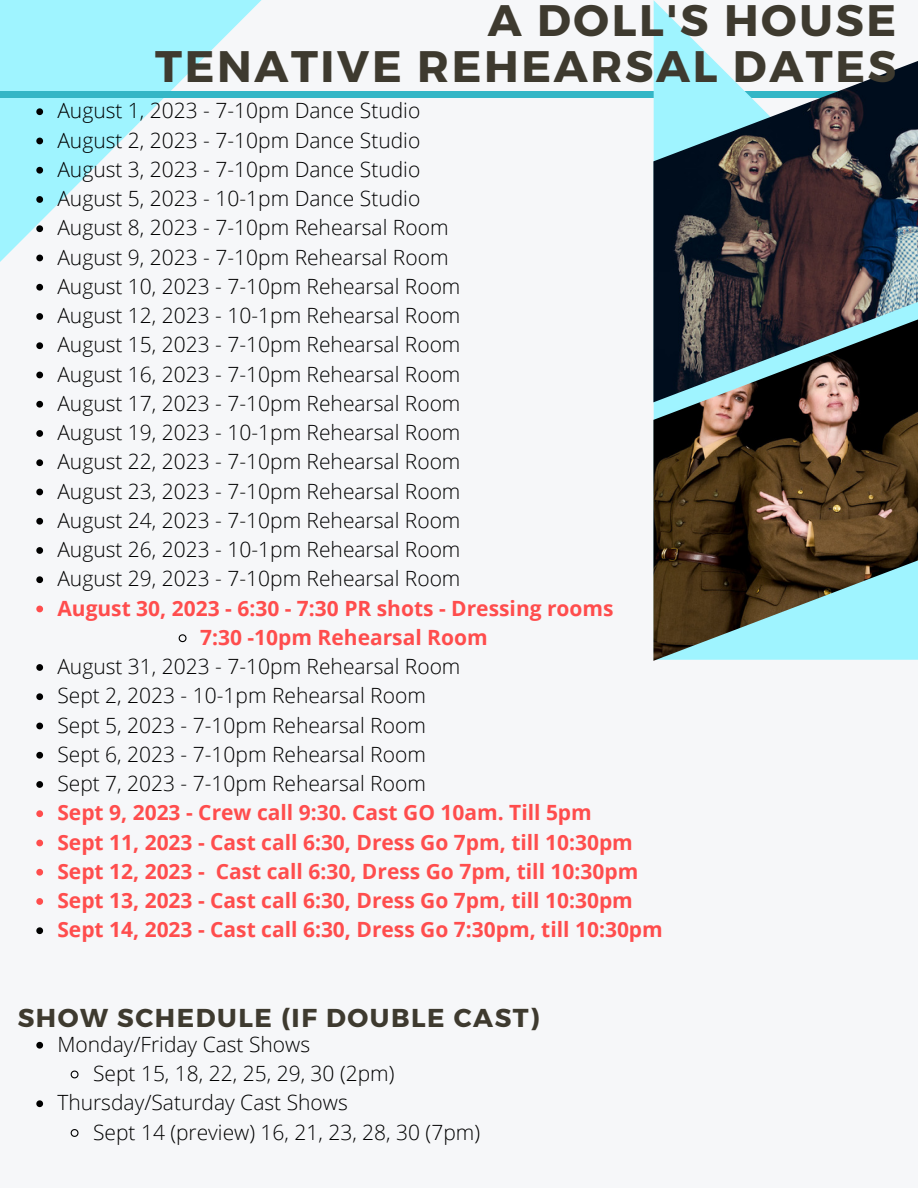
<style>
.page{position:relative;width:918px;height:1188px;background:#f6f7f9}
.page>*{position:absolute;margin:0;border:0;box-sizing:border-box;transform-origin:0 0}
.t1{font:700 44.1px "Montserrat";letter-spacing:.06em;color:#3e3a2f}
.t2{font:700 25.95px "Montserrat";letter-spacing:.06em;color:#3e3a2f}
.t3{font:300 21px "Open Sans";color:#000}
.t4{font:700 21px "Open Sans";color:#ff4d4d}
</style>
<div class="page">
<svg style="left:0;top:0;width:459px;height:434px"></svg>
<div style="left:0;top:92px;width:918px;height:5px;background:#34b6c6"></div>
<svg style="left:653px;top:0;width:39px;height:38px"></svg>
<img style="left:653px;top:38px;width:265px;height:258px">
<svg style="left:36px;top:108px;width:7px;height:7px"></svg>
<svg style="left:36px;top:138px;width:7px;height:6px"></svg>
<svg style="left:36px;top:167px;width:7px;height:7px"></svg>
<svg style="left:36px;top:196px;width:7px;height:7px"></svg>
<svg style="left:36px;top:225px;width:7px;height:7px"></svg>
<svg style="left:36px;top:255px;width:7px;height:6px"></svg>
<svg style="left:36px;top:284px;width:7px;height:7px"></svg>
<svg style="left:36px;top:313px;width:7px;height:7px"></svg>
<svg style="left:36px;top:342px;width:7px;height:7px"></svg>
<svg style="left:36px;top:372px;width:7px;height:6px"></svg>
<svg style="left:36px;top:401px;width:7px;height:7px"></svg>
<svg style="left:36px;top:430px;width:7px;height:7px"></svg>
<svg style="left:36px;top:459px;width:7px;height:7px"></svg>
<svg style="left:36px;top:489px;width:7px;height:6px"></svg>
<svg style="left:36px;top:518px;width:7px;height:7px"></svg>
<svg style="left:36px;top:547px;width:7px;height:7px"></svg>
<svg style="left:36px;top:576px;width:7px;height:7px"></svg>
<svg style="left:36px;top:606px;width:7px;height:6px"></svg>
<svg style="left:178px;top:634px;width:9px;height:9px"></svg>
<svg style="left:36px;top:664px;width:7px;height:7px"></svg>
<svg style="left:36px;top:693px;width:7px;height:7px"></svg>
<svg style="left:36px;top:723px;width:7px;height:6px"></svg>
<svg style="left:36px;top:752px;width:7px;height:7px"></svg>
<svg style="left:36px;top:781px;width:7px;height:7px"></svg>
<svg style="left:36px;top:810px;width:7px;height:7px"></svg>
<svg style="left:36px;top:840px;width:7px;height:6px"></svg>
<svg style="left:36px;top:869px;width:7px;height:7px"></svg>
<svg style="left:36px;top:898px;width:7px;height:7px"></svg>
<svg style="left:36px;top:927px;width:7px;height:7px"></svg>
<img style="left:653px;top:296px;width:265px;height:365px">
<svg style="left:36px;top:1042px;width:7px;height:7px"></svg>
<svg style="left:70px;top:1070px;width:9px;height:9px"></svg>
<svg style="left:36px;top:1100px;width:7px;height:7px"></svg>
<svg style="left:70px;top:1129px;width:9px;height:8px"></svg>
<p class="t1" style="left:488px;top:-9px;width:410px">A DOLL'S HOUSE</p>
<p class="t1" style="left:155px;top:38px;width:743px">TENATIVE REHEARSAL DATES</p>
<p class="t3" style="left:57px;top:96px;width:364px">August 1, 2023 - 7-10pm Dance Studio</p>
<p class="t3" style="left:57px;top:125px;width:364px">August 2, 2023 - 7-10pm Dance Studio</p>
<p class="t3" style="left:57px;top:155px;width:364px">August 3, 2023 - 7-10pm Dance Studio</p>
<p class="t3" style="left:57px;top:184px;width:364px">August 5, 2023 - 10-1pm Dance Studio</p>
<p class="t3" style="left:57px;top:213px;width:393px">August 8, 2023 - 7-10pm Rehearsal Room</p>
<p class="t3" style="left:57px;top:242px;width:393px">August 9, 2023 - 7-10pm Rehearsal Room</p>
<p class="t3" style="left:57px;top:272px;width:405px">August 10, 2023 - 7-10pm Rehearsal Room</p>
<p class="t3" style="left:57px;top:301px;width:405px">August 12, 2023 - 10-1pm Rehearsal Room</p>
<p class="t3" style="left:57px;top:330px;width:405px">August 15, 2023 - 7-10pm Rehearsal Room</p>
<p class="t3" style="left:57px;top:359px;width:405px">August 16, 2023 - 7-10pm Rehearsal Room</p>
<p class="t3" style="left:57px;top:389px;width:405px">August 17, 2023 - 7-10pm Rehearsal Room</p>
<p class="t3" style="left:57px;top:418px;width:405px">August 19, 2023 - 10-1pm Rehearsal Room</p>
<p class="t3" style="left:57px;top:447px;width:405px">August 22, 2023 - 7-10pm Rehearsal Room</p>
<p class="t3" style="left:57px;top:476px;width:405px">August 23, 2023 - 7-10pm Rehearsal Room</p>
<p class="t3" style="left:57px;top:506px;width:405px">August 24, 2023 - 7-10pm Rehearsal Room</p>
<p class="t3" style="left:57px;top:535px;width:405px">August 26, 2023 - 10-1pm Rehearsal Room</p>
<p class="t3" style="left:57px;top:564px;width:405px">August 29, 2023 - 7-10pm Rehearsal Room</p>
<p class="t4" style="left:57px;top:593px;width:558px">August 30, 2023 - 6:30 - 7:30 PR shots - Dressing rooms</p>
<p class="t4" style="left:200px;top:623px;width:289px">7:30 -10pm Rehearsal Room</p>
<p class="t3" style="left:57px;top:652px;width:405px">August 31, 2023 - 7-10pm Rehearsal Room</p>
<p class="t3" style="left:57px;top:681px;width:370px">Sept 2, 2023 - 10-1pm Rehearsal Room</p>
<p class="t3" style="left:57px;top:710px;width:370px">Sept 5, 2023 - 7-10pm Rehearsal Room</p>
<p class="t3" style="left:57px;top:740px;width:370px">Sept 6, 2023 - 7-10pm Rehearsal Room</p>
<p class="t3" style="left:57px;top:769px;width:370px">Sept 7, 2023 - 7-10pm Rehearsal Room</p>
<p class="t4" style="left:57px;top:798px;width:536px">Sept 9, 2023 - Crew call 9:30. Cast GO 10am. Till 5pm</p>
<p class="t4" style="left:57px;top:827px;width:577px">Sept 11, 2023 - Cast call 6:30, Dress Go 7pm, till 10:30pm</p>
<p class="t4" style="left:57px;top:857px;width:582px">Sept 12, 2023 - Cast call 6:30, Dress Go 7pm, till 10:30pm</p>
<p class="t4" style="left:57px;top:886px;width:577px">Sept 13, 2023 - Cast call 6:30, Dress Go 7pm, till 10:30pm</p>
<p class="t4" style="left:57px;top:915px;width:607px">Sept 14, 2023 - Cast call 6:30, Dress Go 7:30pm, till 10:30pm</p>
<p class="t2" style="left:18px;top:1001px;width:523px">SHOW SCHEDULE (IF DOUBLE CAST)</p>
<p class="t3" style="left:57px;top:1030px;width:254px">Monday/Friday Cast Shows</p>
<p class="t3" style="left:93px;top:1059px;width:303px">Sept 15, 18, 22, 25, 29, 30 (2pm)</p>
<p class="t3" style="left:57px;top:1088px;width:292px">Thursday/Saturday Cast Shows</p>
<p class="t3" style="left:93px;top:1117px;width:388px">Sept 14 (preview) 16, 21, 23, 28, 30 (7pm)</p>
</div>
